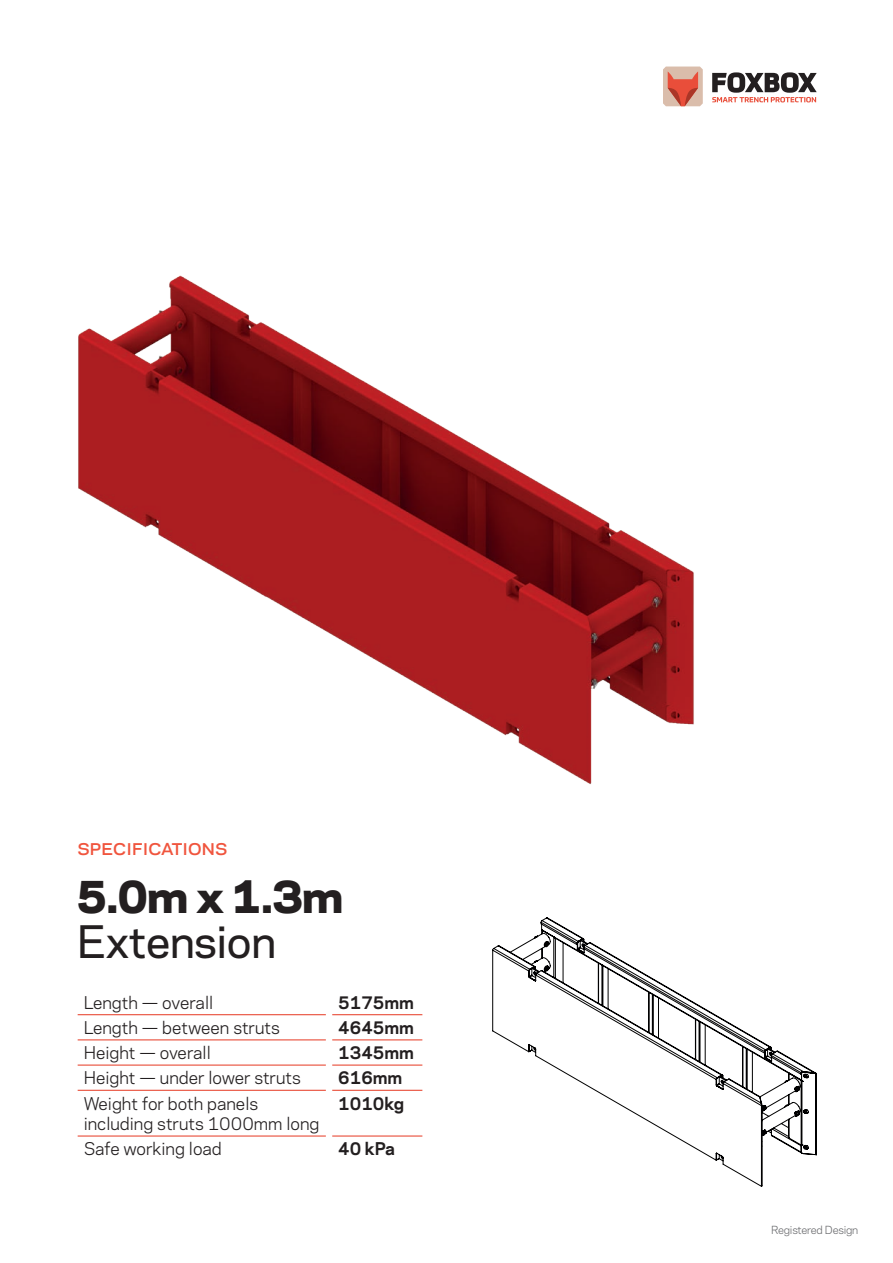
<style>
.page{position:relative;width:893px;height:1263px;background:#fff}
.page>*{position:absolute;margin:0;border:0;box-sizing:border-box;transform-origin:0 0}
.t1{font:800 42px/45px "Polaris";color:#231f20}
.t2{font:500 21px "Polaris";letter-spacing:-.025em;color:#f0553e}
.Table_Data{font:16.5px/20.5px "Polaris";color:#231f20}
.Table_Data-2{font:700 16.5px "Polaris";color:#231f20}
.t3{font:10.5px "Polaris";letter-spacing:-.025em;color:#6c6d70}
.s1{font-weight:500}
</style>
<div class="page">
<svg style="left:663px;top:67px;width:40px;height:39px;background:#da8e7c"></svg>
<svg style="left:712px;top:72px;width:105px;height:30px"></svg>
<img style="left:78px;top:275px;width:616px;height:509px">
<hr style="left:78px;top:1014px;width:248px;height:1px;background:#e94e3a">
<hr style="left:78px;top:1039px;width:248px;height:1px;background:#e94e3a">
<hr style="left:78px;top:1064px;width:248px;height:2px;background:#e94e3a">
<hr style="left:78px;top:1090px;width:248px;height:1px;background:#e94e3a">
<hr style="left:78px;top:1135px;width:248px;height:1px;background:#e94e3a">
<hr style="left:332px;top:1014px;width:90px;height:1px;background:#e94e3a">
<hr style="left:332px;top:1039px;width:90px;height:1px;background:#e94e3a">
<hr style="left:332px;top:1064px;width:90px;height:2px;background:#e94e3a">
<hr style="left:332px;top:1090px;width:90px;height:1px;background:#e94e3a">
<hr style="left:332px;top:1135px;width:90px;height:1px;background:#e94e3a">
<svg style="left:492px;top:917px;width:325px;height:270px"></svg>
<p class="t2" style="left:77px;top:831px;width:152px">specifications</p>
<p class="t1" style="left:77px;top:869px;width:268px">5.0m x 1.3m<br><span class="s1">Extension</span></p>
<p class="Table_Data" style="left:84px;top:991px;width:131px">Length — overall</p>
<p class="Table_Data" style="left:84px;top:1016px;width:198px">Length — between struts</p>
<p class="Table_Data" style="left:84px;top:1041px;width:129px">Height — overall</p>
<p class="Table_Data" style="left:84px;top:1067px;width:219px">Height — under lower struts</p>
<p class="Table_Data" style="left:84px;top:1092px;width:237px">Weight for both panels including struts 1000mm long</p>
<p class="Table_Data" style="left:84px;top:1138px;width:140px">Safe working load</p>
<p class="Table_Data-2" style="left:338px;top:990px;width:77px">5175mm</p>
<p class="Table_Data-2" style="left:338px;top:1015px;width:77px">4645mm</p>
<p class="Table_Data-2" style="left:338px;top:1040px;width:77px">1345mm</p>
<p class="Table_Data-2" style="left:338px;top:1065px;width:66px">616mm</p>
<p class="Table_Data-2" style="left:338px;top:1091px;width:68px">1010kg</p>
<p class="Table_Data-2" style="left:338px;top:1136px;width:58px">40 kPa</p>
<p class="t3" style="left:771px;top:1222px;width:88px">Registered Design</p>
</div>
